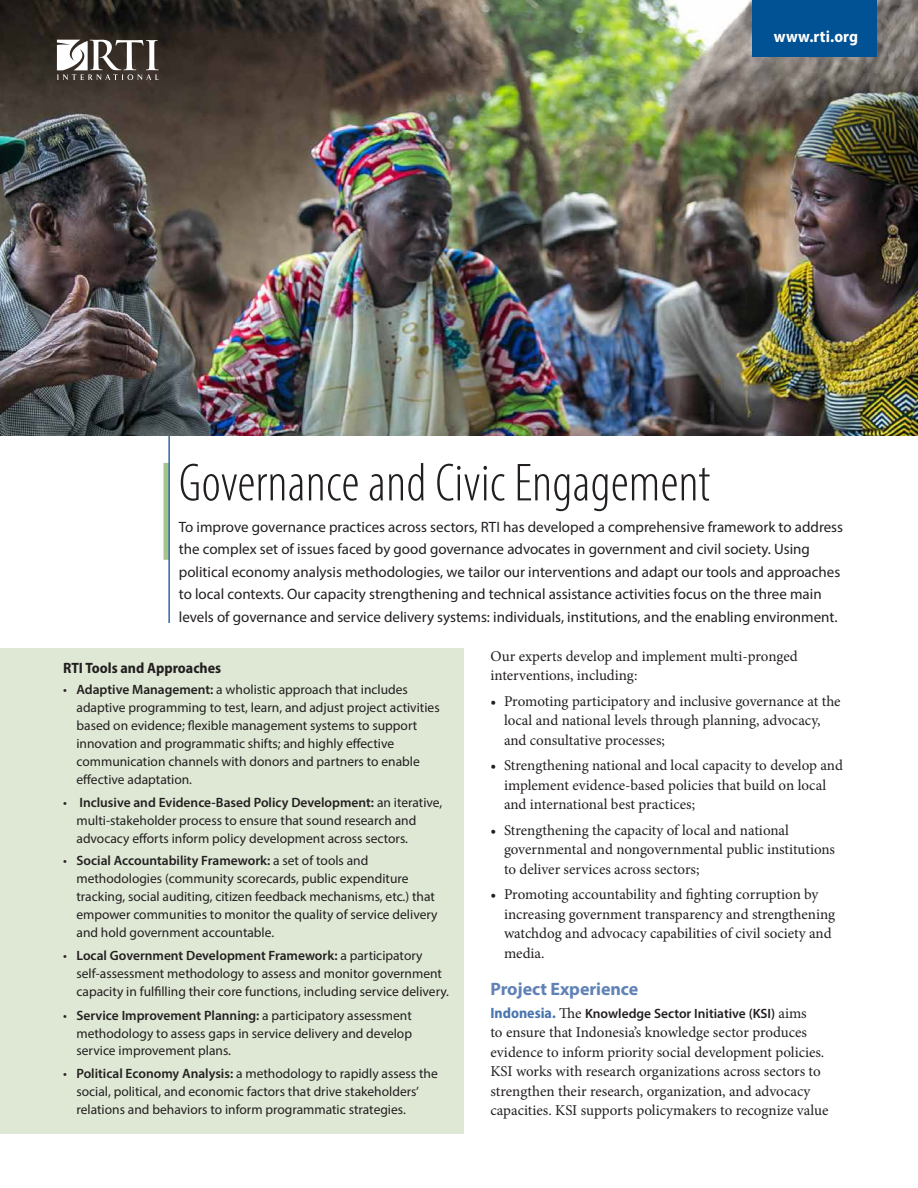
<style>
.page{position:relative;width:918px;height:1188px;background:#fff}
.page>*{position:absolute;margin:0;border:0;box-sizing:border-box;transform-origin:0 0}
.t1{font:300 condensed 54px "Myriad Pro";letter-spacing:.005em;color:#231f20}
.t2{font:700 18px "Myriad Pro";letter-spacing:-.005em;color:#6082b6}
.t3{font:700 semi-condensed 16.5px "Myriad Pro";letter-spacing:.015em;color:#fff}
.t4{font:15px/19.5px "Minion Pro";color:#231f20}
.t5{font:15px/22.5px "Myriad Pro";color:#231f20}
.t6{font:700 semi-condensed 15px "Myriad Pro";color:#231f20}
.t7{font:13.5px/18px "Myriad Pro";color:#231f20}
.t8{font:600 13.5px "Myriad Pro";color:#231f20}
.s1{font-weight:700;font-stretch:semi-condensed;font-size:15px;color:#4974ad}
.s2{font-family:"Minion Pro";font-weight:400;font-size:15px}
.s3{font-weight:600}
</style>
<div class="page">
<div style="left:164px;top:463px;width:6px;height:97px;background:#a7c48c"></div>
<hr style="left:168px;top:436px;width:2px;height:187px;background:#2f68a4">
<img style="left:0;top:0;width:918px;height:436px">
<svg style="left:57px;top:40px;width:102px;height:40px"></svg>
<div style="left:752px;top:0;width:125px;height:56px;background:#005295"></div>
<div style="left:0;top:648px;width:464px;height:486px;background:#dee8d5"></div>
<p class="t3" style="left:774px;top:26px;width:86px">www.rti.org</p>
<h1 class="t1" style="left:179px;top:451px;width:533px">Governance and Civic Engagement</h1>
<p class="t5" style="left:179px;top:515px;width:666px">To improve governance practices across sectors, RTI has developed a comprehensive framework to address the complex set of issues faced by good governance advocates in government and civil society. Using political economy analysis methodologies, we tailor our interventions and adapt our tools and approaches to local contexts. Our capacity strengthening and technical assistance activities focus on the three main levels of governance and service delivery systems: individuals, institutions, and the enabling environment.</p>
<p class="t4" style="left:490px;top:646px;width:309px">Our experts develop and implement multi-pronged interventions, including:</p>
<p class="t4" style="left:504px;top:691px;width:338px;text-indent:-14px">• Promoting participatory and inclusive governance at the local and national levels through planning, advocacy, and consultative processes;</p>
<p class="t4" style="left:504px;top:756px;width:340px;text-indent:-14px">• Strengthening national and local capacity to develop and implement evidence-based policies that build on local and international best practices;</p>
<p class="t4" style="left:504px;top:820px;width:333px;text-indent:-14px">• Strengthening the capacity of local and national governmental and nongovernmental public institutions to deliver services across sectors;</p>
<p class="t4" style="left:504px;top:885px;width:333px;text-indent:-14px">• Promoting accountability and fighting corruption by increasing government transparency and strengthening watchdog and advocacy capabilities of civil society and media.</p>
<h2 class="t2" style="left:490px;top:978px;width:149px">Project Experience</h2>
<p class="t8" style="left:490px;top:1005px;width:318px"><span class="s1">Indonesia.</span> <span class="s2">The</span> Knowledge Sector Initiative (KSI) <span class="s2">aims</span></p>
<p class="t4" style="left:490px;top:1023px;width:340px">to ensure that Indonesia’s knowledge sector produces evidence to inform priority social development policies.<br>KSI works with research organizations across sectors to strengthen their research, organization, and advocacy capacities. KSI supports policymakers to recognize value</p>
<p class="t6" style="left:63px;top:658px;width:160px">RTI Tools and Approaches</p>
<p class="t7" style="left:76px;top:680px;width:365px;text-indent:-14px">• <span class="s3">Adaptive Management:</span> a wholistic approach that includes adaptive programming to test, learn, and adjust project activities based on evidence; flexible management systems to support innovation and programmatic shifts; and highly effective communication channels with donors and partners to enable effective adaptation.</p>
<p class="t7" style="left:76px;top:793px;width:367px;text-indent:-14px">• <span class="s3">Inclusive and Evidence-Based Policy Development:</span> an iterative, multi-stakeholder process to ensure that sound research and advocacy efforts inform policy development across sectors.</p>
<p class="t7" style="left:76px;top:851px;width:363px;text-indent:-14px">• <span class="s3">Social Accountability Framework:</span> a set of tools and methodologies (community scorecards, public expenditure tracking, social auditing, citizen feedback mechanisms, etc.) that empower communities to monitor the quality of service delivery and hold government accountable.</p>
<p class="t7" style="left:76px;top:946px;width:374px;text-indent:-14px">• <span class="s3">Local Government Development Framework:</span> a participatory self-assessment methodology to assess and monitor government capacity in fulfilling their core functions, including service delivery.</p>
<p class="t7" style="left:76px;top:1006px;width:337px;text-align:justify;text-indent:-14px">• <span class="s3">Service Improvement Planning:</span> a participatory assessment methodology to assess gaps in service delivery and develop service improvement plans.</p>
<p class="t7" style="left:76px;top:1064px;width:363px;text-indent:-14px">• <span class="s3">Political Economy Analysis:</span> a methodology to rapidly assess the social, political, and economic factors that drive stakeholders’ relations and behaviors to inform programmatic strategies.</p>
</div>
